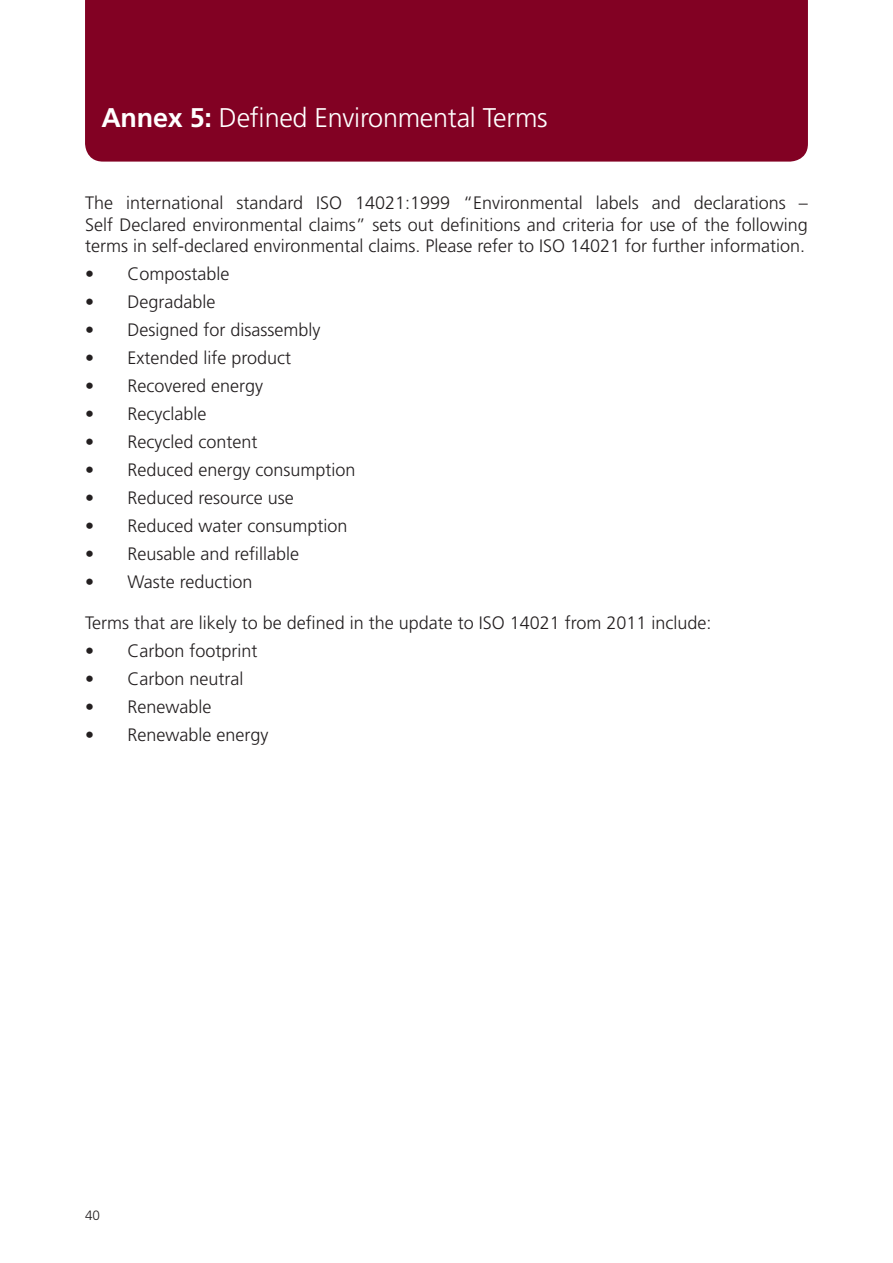
<style>
.page{position:relative;width:893px;height:1263px;background:#fff}
.page>*{position:absolute;margin:0;border:0;box-sizing:border-box;transform-origin:0 0}
.t1{font:300 27px "Frutiger LT";letter-spacing:-.01em;color:#fff}
.t2{font:300 18px/21.6px "Frutiger LT";color:#231f20;text-align:justify}
.t3{font:300 13.5px "Frutiger LT";color:#231f20}
.s1{font-weight:700}
</style>
<div class="page">
<div style="left:85px;top:0;width:723px;height:162px;background:#820123"></div>
<h1 class="t1" style="left:101px;top:103px;width:448px"><span class="s1">Annex 5:</span> Defined Environmental Terms</h1>
<p class="t2" style="left:85px;top:192px;width:724px">The international standard ISO 14021:1999 “Environmental labels and declarations – Self Declared environmental claims” sets out definitions and criteria for use of the following terms in self-declared environmental claims. Please refer to ISO 14021 for further information.</p>
<p class="t2" style="left:85px;top:263px;width:146px">• Compostable</p>
<p class="t2" style="left:85px;top:291px;width:132px">• Degradable</p>
<p class="t2" style="left:85px;top:319px;width:237px">• Designed for disassembly</p>
<p class="t2" style="left:85px;top:347px;width:208px">• Extended life product</p>
<p class="t2" style="left:85px;top:375px;width:180px">• Recovered energy</p>
<p class="t2" style="left:85px;top:403px;width:123px">• Recyclable</p>
<p class="t2" style="left:85px;top:431px;width:174px">• Recycled content</p>
<p class="t2" style="left:85px;top:459px;width:272px">• Reduced energy consumption</p>
<p class="t2" style="left:85px;top:487px;width:210px">• Reduced resource use</p>
<p class="t2" style="left:85px;top:515px;width:264px">• Reduced water consumption</p>
<p class="t2" style="left:85px;top:543px;width:216px">• Reusable and refillable</p>
<p class="t2" style="left:85px;top:571px;width:169px">• Waste reduction</p>
<p class="t2" style="left:85px;top:612px;width:628px">Terms that are likely to be defined in the update to ISO 14021 from 2011 include:</p>
<p class="t2" style="left:85px;top:640px;width:174px">• Carbon footprint</p>
<p class="t2" style="left:85px;top:668px;width:160px">• Carbon neutral</p>
<p class="t2" style="left:85px;top:696px;width:128px">• Renewable</p>
<p class="t2" style="left:85px;top:724px;width:185px">• Renewable energy</p>
<p class="t3" style="left:85px;top:1208px;width:17px">40</p>
</div>
